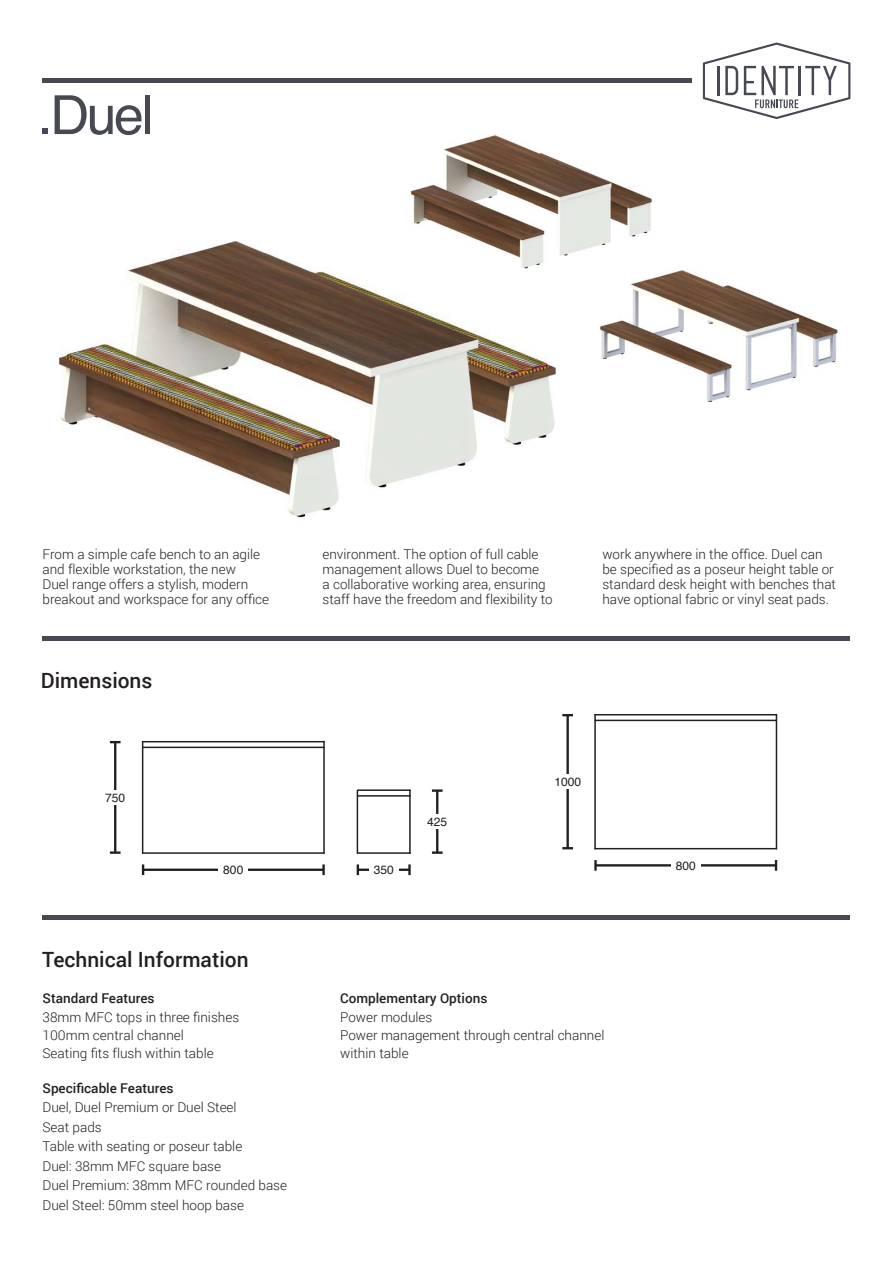
<style>
.page{position:relative;width:893px;height:1263px;background:#fff}
.page>*{position:absolute;margin:0;border:0;box-sizing:border-box;transform-origin:0 0}
.t1{font:54px "Helvetica";color:#464952}
.t2{font:500 21px "Roboto";color:#231f20}
.t3{font:300 13.5px/15px "Roboto";color:#231f20}
.t4{font:500 13.5px "Roboto";color:#231f20}
.t5{font:12px "Helvetica";color:#231f20}
</style>
<div class="page">
<hr style="left:43px;top:79px;width:649px;height:4px;background:#464952">
<svg style="left:703px;top:43px;width:147px;height:76px"></svg>
<hr style="left:43px;top:636px;width:807px;height:4px;background:#464952">
<div style="left:43px;top:915px;width:807px;height:5px;background:#464952"></div>
<hr style="left:143px;top:868px;width:181px;height:3px;background:#231f20">
<svg style="left:142px;top:864px;width:2px;height:11px"></svg>
<svg style="left:322px;top:864px;width:3px;height:11px"></svg>
<div style="left:218px;top:865px;width:30px;height:9px;background:#fff"></div>
<hr style="left:142px;top:741px;width:1px;height:113px;background:#231f20">
<hr style="left:142px;top:741px;width:183px;height:1px;background:#231f20">
<hr style="left:142px;top:852px;width:183px;height:2px;background:#231f20">
<hr style="left:323px;top:741px;width:2px;height:113px;background:#231f20">
<hr style="left:142px;top:747px;width:183px;height:1px;background:#231f20">
<hr style="left:114px;top:742px;width:2px;height:111px;background:#231f20">
<svg style="left:110px;top:741px;width:11px;height:2px"></svg>
<svg style="left:110px;top:851px;width:11px;height:3px"></svg>
<div style="left:100px;top:790px;width:30px;height:15px;background:#fff"></div>
<hr style="left:358px;top:868px;width:51px;height:3px;background:#231f20">
<svg style="left:357px;top:864px;width:2px;height:11px"></svg>
<svg style="left:408px;top:864px;width:3px;height:11px"></svg>
<div style="left:369px;top:865px;width:30px;height:9px;background:#fff"></div>
<hr style="left:357px;top:790px;width:1px;height:64px;background:#231f20">
<hr style="left:357px;top:789px;width:54px;height:2px;background:#231f20">
<hr style="left:409px;top:790px;width:2px;height:64px;background:#231f20">
<hr style="left:357px;top:852px;width:54px;height:2px;background:#231f20">
<hr style="left:357px;top:795px;width:54px;height:2px;background:#231f20">
<hr style="left:436px;top:791px;width:2px;height:62px;background:#231f20">
<svg style="left:432px;top:789px;width:11px;height:3px"></svg>
<svg style="left:432px;top:851px;width:11px;height:3px"></svg>
<div style="left:422px;top:814px;width:30px;height:15px;background:#fff"></div>
<hr style="left:595px;top:864px;width:181px;height:2px;background:#231f20">
<svg style="left:594px;top:860px;width:3px;height:11px"></svg>
<svg style="left:775px;top:860px;width:2px;height:11px"></svg>
<div style="left:671px;top:861px;width:30px;height:9px;background:#fff"></div>
<hr style="left:594px;top:714px;width:2px;height:135px;background:#231f20">
<hr style="left:594px;top:714px;width:183px;height:1px;background:#231f20">
<hr style="left:594px;top:848px;width:183px;height:1px;background:#231f20">
<hr style="left:776px;top:714px;width:1px;height:135px;background:#231f20">
<hr style="left:594px;top:720px;width:183px;height:1px;background:#231f20">
<hr style="left:566px;top:715px;width:3px;height:133px;background:#231f20">
<svg style="left:562px;top:714px;width:11px;height:2px"></svg>
<svg style="left:562px;top:847px;width:11px;height:2px"></svg>
<div style="left:553px;top:774px;width:30px;height:15px;background:#fff"></div>
<img style="left:58px;top:241px;width:499px;height:277px">
<img style="left:409px;top:135px;width:243px;height:134px">
<img style="left:599px;top:270px;width:240px;height:133px">
<p class="t1" style="left:38px;top:73px;width:117px">.Duel</p>
<p class="t3" style="left:43px;top:546px;width:228px">From a simple cafe bench to an agile and flexible workstation, the new<br>Duel range offers a stylish, modern breakout and workspace for any office</p>
<p class="t3" style="left:322px;top:546px;width:232px">environment. The option of full cable management allows Duel to become<br>a collaborative working area, ensuring staff have the freedom and flexibility to</p>
<p class="t3" style="left:602px;top:546px;width:235px">work anywhere in the office. Duel can be specified as a poseur height table or standard desk height with benches that have optional fabric or vinyl seat pads.</p>
<p class="t2" style="left:41px;top:665px;width:113px">Dimensions</p>
<p class="t5" style="left:105px;top:788px;width:22px">750</p>
<p class="t5" style="left:223px;top:861px;width:22px">800</p>
<p class="t2" style="left:42px;top:945px;width:208px">Technical Information</p>
<p class="t4" style="left:43px;top:988px;width:114px">Standard Features</p>
<p class="t3" style="left:43px;top:1009px;width:198px">38mm MFC tops in three finishes</p>
<p class="t3" style="left:43px;top:1027px;width:143px">100mm central channel</p>
<p class="t3" style="left:43px;top:1045px;width:173px">Seating fits flush within table</p>
<p class="t4" style="left:43px;top:1078px;width:133px">Specificable Features</p>
<p class="t3" style="left:43px;top:1099px;width:196px">Duel, Duel Premium or Duel Steel</p>
<p class="t3" style="left:43px;top:1119px;width:61px">Seat pads</p>
<p class="t3" style="left:43px;top:1138px;width:201px">Table with seating or poseur table</p>
<p class="t3" style="left:43px;top:1158px;width:180px">Duel: 38mm MFC square base</p>
<p class="t3" style="left:43px;top:1177px;width:246px">Duel Premium: 38mm MFC rounded base</p>
<p class="t3" style="left:43px;top:1197px;width:203px">Duel Steel: 50mm steel hoop base</p>
<p class="t5" style="left:374px;top:861px;width:22px">350</p>
<p class="t5" style="left:427px;top:813px;width:22px">425</p>
<p class="t5" style="left:554px;top:773px;width:28px">1000</p>
<p class="t4" style="left:340px;top:988px;width:149px">Complementary Options</p>
<p class="t3" style="left:340px;top:1009px;width:94px">Power modules</p>
<p class="t3" style="left:340px;top:1026px;width:266px;line-height:18px">Power management through central channel within table</p>
<p class="t5" style="left:676px;top:856px;width:22px">800</p>
</div>
